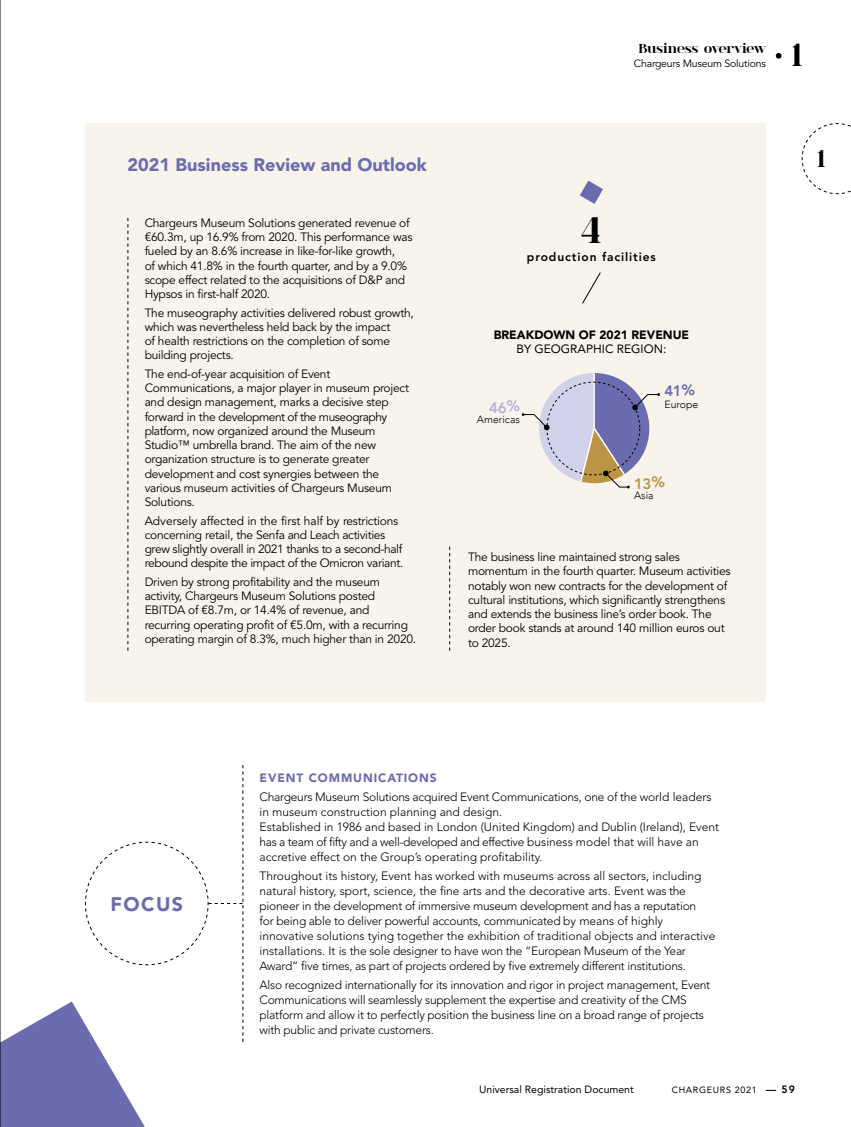
<style>
.page{position:relative;width:851px;height:1127px;background:#fff}
.page>*{position:absolute;margin:0;border:0;box-sizing:border-box;transform-origin:0 0}
.t1{font:700 37.5px "spinwerad";color:#000}
.t2{font:700 31.8px "spinwerad";color:#000}
.t3{font:700 24px "spinwerad";color:#000}
.t4{font:900 19.5px "Avenir LT Std";letter-spacing:.075em;color:#6b6baf}
.t5{font:900 18px "Avenir LT Std";color:#6b6baf}
.t6{font:800 15px "Avenir";color:#6b6baf}
.t7{font:800 15px "Avenir";color:#b5b2da}
.t8{font:800 15px "Avenir";color:#bb9446}
.t9{font:700 13.5px "spinwerad";letter-spacing:-.01em;color:#000}
.t10{font:12px/14.2px "Avenir LT Std";letter-spacing:-.02em;color:#000}
.t11{font:300 12px/15px "Avenir LT Std";letter-spacing:-.02em;color:#000}
.t12{font:300 12px/15px "Avenir LT Std";color:#000}
.t13{font:900 12px "Avenir LT Std";color:#000}
.t14{font:800 12px "Avenir LT Std";letter-spacing:.075em;color:#000}
.t15{font:900 12px "Avenir LT Std";letter-spacing:.075em;color:#6b6baf}
.t16{font:12px "Avenir LT Std";color:#000}
.t17{font:10.5px "Avenir LT Std";color:#000}
.t18{font:10.5px "Avenir LT Std";letter-spacing:-.02em;color:#000}
.t19{font:300 10.5px "Avenir";color:#000}
.t20{font:9px "Avenir LT Std";letter-spacing:.075em;color:#000}
.s1{font-weight:800;font-size:10.5px}
</style>
<div class="page">
<svg style="left:801px;top:123px;width:49px;height:71px"></svg>
<div style="left:85px;top:123px;width:680px;height:579px;background:#f8f4ec"></div>
<svg style="left:580px;top:181px;width:23px;height:23px"></svg>
<svg style="left:582px;top:272px;width:18px;height:32px"></svg>
<svg style="left:521px;top:373px;width:139px;height:115px"></svg>
<svg style="left:1px;top:765px;width:242px;height:362px"></svg>
<svg style="left:128px;top:218px;width:1px;height:433px"></svg>
<svg style="left:449px;top:547px;width:1px;height:104px"></svg>
<svg style="left:775px;top:53px;width:6px;height:6px"></svg>
<hr style="left:0;top:0;width:1px;height:1127px;background:#000">
<h3 class="t5" style="left:128px;top:154px;width:300px">2021 Business Review and Outlook</h3>
<p class="t10" style="left:145px;top:216px;width:269px">Chargeurs Museum Solutions generated revenue of €60.3m, up 16.9% from 2020. This performance was fueled by an 8.6% increase in like-for-like growth,<br>of which 41.8% in the fourth quarter, and by a 9.0% scope effect related to the acquisitions of D&amp;P and Hypsos in first-half 2020.</p>
<p class="t10" style="left:145px;top:306px;width:271px">The museography activities delivered robust growth, which was nevertheless held back by the impact<br>of health restrictions on the completion of some building projects.</p>
<p class="t10" style="left:145px;top:367px;width:266px">The end-of-year acquisition of Event Communications, a major player in museum project and design management, marks a decisive step forward in the development of the museography platform, now organized around the Museum Studio™ umbrella brand. The aim of the new organization structure is to generate greater development and cost synergies between the various museum activities of Chargeurs Museum Solutions.</p>
<p class="t10" style="left:145px;top:514px;width:260px">Adversely affected in the first half by restrictions concerning retail, the Senfa and Leach activities grew slightly overall in 2021 thanks to a second-half rebound despite the impact of the Omicron variant.</p>
<p class="t10" style="left:145px;top:575px;width:273px">Driven by strong profitability and the museum activity, Chargeurs Museum Solutions posted EBITDA of €8.7m, or 14.4% of revenue, and recurring operating profit of €5.0m, with a recurring operating margin of 8.3%, much higher than in 2020.</p>
<p class="t9" style="left:638px;top:39px;width:129px">Business overview</p>
<p class="t18" style="left:633px;top:57px;width:133px">Chargeurs Museum Solutions</p>
<h2 class="t2" style="left:791px;top:33px;width:13px">1</h2>
<h1 class="t1" style="left:581px;top:204px;width:21px">4</h1>
<p class="t14" style="left:527px;top:249px;width:130px">production facilities</p>
<p class="t13" style="left:493px;top:328px;width:197px">BREAKDOWN OF 2021 REVENUE</p>
<p class="t16" style="left:516px;top:342px;width:151px">BY GEOGRAPHIC REGION:</p>
<p class="t6" style="left:664px;top:379px;width:32px">41%</p>
<p class="t19" style="left:664px;top:398px;width:35px">Europe</p>
<p class="t7" style="left:489px;top:396px;width:32px">46%</p>
<p class="t19" style="left:477px;top:414px;width:44px">Americas</p>
<p class="t8" style="left:634px;top:472px;width:33px">13%</p>
<p class="t19" style="left:634px;top:490px;width:21px">Asia</p>
<p class="t10" style="left:468px;top:550px;width:264px">The business line maintained strong sales momentum in the fourth quarter. Museum activities notably won new contracts for the development of cultural institutions, which significantly strengthens and extends the business line’s order book. The order book stands at around 140 million euros out to 2025.</p>
<h3 class="t3" style="left:817px;top:142px;width:10px">1</h3>
<h3 class="t4" style="left:110px;top:892px;width:74px">FOCUS</h3>
<p class="t15" style="left:259px;top:770px;width:179px">EVENT COMMUNICATIONS</p>
<p class="t12" style="left:259px;top:789px;width:461px">Chargeurs Museum Solutions acquired Event Communications, one of the world leaders in museum construction planning and design.<br>Established in 1986 and based in London (United Kingdom) and Dublin (Ireland), Event has a team of fifty and a well-developed and effective business model that will have an accretive effect on the Group’s operating profitability.</p>
<p class="t11" style="left:259px;top:868px;width:457px">Throughout its history, Event has worked with museums across all sectors, including natural history, sport, science, the fine arts and the decorative arts. Event was the pioneer in the development of immersive museum development and has a reputation<br>for being able to deliver powerful accounts, communicated by means of highly innovative solutions tying together the exhibition of traditional objects and interactive installations. It is the sole designer to have won the “European Museum of the Year Award” five times, as part of projects ordered by five extremely different institutions.</p>
<p class="t11" style="left:259px;top:978px;width:452px">Also recognized internationally for its innovation and rigor in project management, Event Communications will seamlessly supplement the expertise and creativity of the CMS platform and allow it to perfectly position the business line on a broad range of projects with public and private customers.</p>
<p class="t17" style="left:479px;top:1083px;width:156px">Universal Registration Document</p>
<p class="t20" style="left:671px;top:1084px;width:125px">CHARGEURS 2021 <span class="s1">— 59</span></p>
</div>
